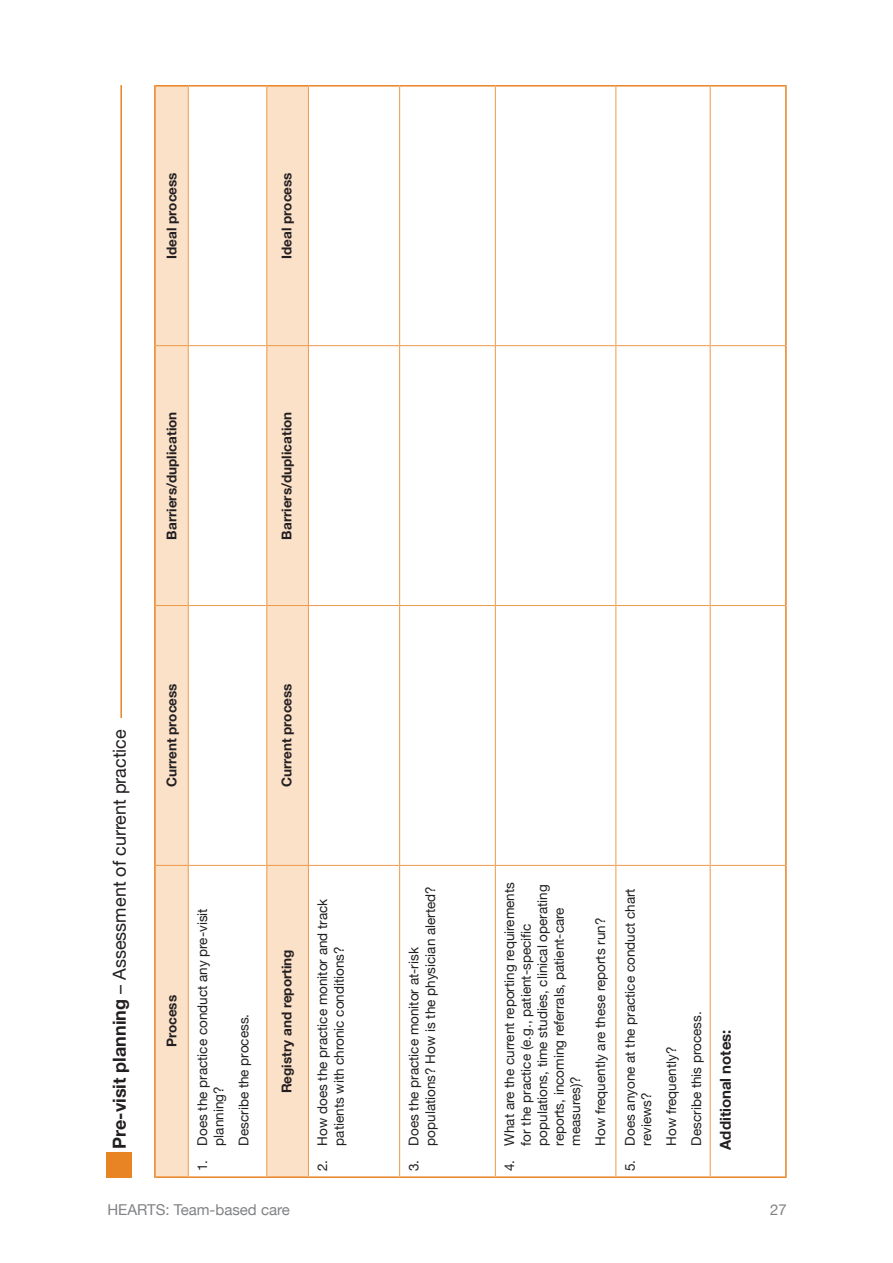
<style>
.page{position:relative;width:893px;height:1263px;background:#fff}
.page>*{position:absolute;margin:0;border:0;box-sizing:border-box;transform-origin:0 0}
.WORKFLOW_BOLD_12{font:18px "Helvetica Neue";color:#231f20}
.t1{font:15px "Helvetica Neue";color:#808285}
.WORKflow_range_left{font:700 15px "Helvetica Neue";color:#231f20}
.indented_tables_tx{font:13.5px/16.5px "Helvetica Neue";color:#231f20}
.Tables_horizontal_he{font:700 13.5px "Helvetica Neue";color:#231f20}
.s1{font-weight:700}
</style>
<div class="page">
<svg style="left:156px;top:87px;width:152px;height:1089px;fill:#fbe1c8"></svg>
<hr style="left:154px;top:865px;width:2px;height:313px;background:#e98323">
<hr style="left:156px;top:1176px;width:32px;height:2px;background:#e98323">
<hr style="left:154px;top:605px;width:2px;height:260px;background:#e98323">
<hr style="left:154px;top:346px;width:2px;height:259px;background:#e98323">
<hr style="left:154px;top:85px;width:2px;height:261px;background:#e98323">
<hr style="left:156px;top:85px;width:32px;height:2px;background:#e98323">
<hr style="left:188px;top:1176px;width:79px;height:2px;background:#e98323">
<hr style="left:188px;top:85px;width:79px;height:2px;background:#e98323">
<hr style="left:267px;top:1176px;width:41px;height:2px;background:#e98323">
<hr style="left:267px;top:85px;width:41px;height:2px;background:#e98323">
<hr style="left:308px;top:1176px;width:92px;height:2px;background:#e98323">
<hr style="left:308px;top:85px;width:92px;height:2px;background:#e98323">
<hr style="left:400px;top:1176px;width:95px;height:2px;background:#e98323">
<hr style="left:400px;top:85px;width:95px;height:2px;background:#e98323">
<hr style="left:495px;top:1176px;width:121px;height:2px;background:#e98323">
<hr style="left:495px;top:85px;width:121px;height:2px;background:#e98323">
<hr style="left:616px;top:1176px;width:94px;height:2px;background:#e98323">
<hr style="left:616px;top:85px;width:94px;height:2px;background:#e98323">
<hr style="left:710px;top:1176px;width:75px;height:2px;background:#e98323">
<hr style="left:710px;top:85px;width:75px;height:2px;background:#e98323">
<hr style="left:785px;top:865px;width:2px;height:313px;background:#e98323">
<hr style="left:785px;top:605px;width:2px;height:260px;background:#e98323">
<hr style="left:785px;top:346px;width:2px;height:259px;background:#e98323">
<hr style="left:785px;top:85px;width:2px;height:261px;background:#e98323">
<hr style="left:156px;top:865px;width:32px;height:1px;background:#ed9949">
<hr style="left:156px;top:605px;width:32px;height:1px;background:#ed9949">
<hr style="left:156px;top:345px;width:32px;height:1px;background:#ed9949">
<hr style="left:188px;top:865px;width:1px;height:311px;background:#ed9949">
<hr style="left:188px;top:605px;width:1px;height:260px;background:#ed9949">
<hr style="left:189px;top:865px;width:77px;height:1px;background:#ed9949">
<hr style="left:188px;top:346px;width:1px;height:259px;background:#ed9949">
<hr style="left:189px;top:605px;width:77px;height:1px;background:#ed9949">
<hr style="left:188px;top:87px;width:1px;height:259px;background:#ed9949">
<hr style="left:189px;top:345px;width:77px;height:1px;background:#ed9949">
<hr style="left:266px;top:865px;width:1px;height:311px;background:#ed9949">
<hr style="left:266px;top:605px;width:1px;height:260px;background:#ed9949">
<hr style="left:267px;top:865px;width:41px;height:1px;background:#ed9949">
<hr style="left:266px;top:346px;width:1px;height:259px;background:#ed9949">
<hr style="left:267px;top:605px;width:41px;height:1px;background:#ed9949">
<hr style="left:266px;top:87px;width:1px;height:259px;background:#ed9949">
<hr style="left:267px;top:345px;width:41px;height:1px;background:#ed9949">
<hr style="left:308px;top:865px;width:1px;height:311px;background:#ed9949">
<hr style="left:308px;top:605px;width:1px;height:260px;background:#ed9949">
<hr style="left:309px;top:865px;width:90px;height:1px;background:#ed9949">
<hr style="left:308px;top:346px;width:1px;height:259px;background:#ed9949">
<hr style="left:309px;top:605px;width:90px;height:1px;background:#ed9949">
<hr style="left:308px;top:87px;width:1px;height:259px;background:#ed9949">
<hr style="left:309px;top:345px;width:90px;height:1px;background:#ed9949">
<hr style="left:399px;top:865px;width:1px;height:311px;background:#ed9949">
<hr style="left:399px;top:605px;width:1px;height:260px;background:#ed9949">
<hr style="left:400px;top:865px;width:95px;height:1px;background:#ed9949">
<hr style="left:399px;top:346px;width:1px;height:259px;background:#ed9949">
<hr style="left:400px;top:605px;width:95px;height:1px;background:#ed9949">
<hr style="left:399px;top:87px;width:1px;height:259px;background:#ed9949">
<hr style="left:400px;top:345px;width:95px;height:1px;background:#ed9949">
<hr style="left:495px;top:865px;width:1px;height:311px;background:#ed9949">
<hr style="left:495px;top:605px;width:1px;height:260px;background:#ed9949">
<hr style="left:496px;top:865px;width:119px;height:1px;background:#ed9949">
<hr style="left:495px;top:346px;width:1px;height:259px;background:#ed9949">
<hr style="left:496px;top:605px;width:119px;height:1px;background:#ed9949">
<hr style="left:495px;top:87px;width:1px;height:259px;background:#ed9949">
<hr style="left:496px;top:345px;width:119px;height:1px;background:#ed9949">
<hr style="left:615px;top:865px;width:1px;height:311px;background:#ed9949">
<hr style="left:615px;top:605px;width:1px;height:260px;background:#ed9949">
<hr style="left:616px;top:865px;width:94px;height:1px;background:#ed9949">
<hr style="left:615px;top:346px;width:1px;height:259px;background:#ed9949">
<hr style="left:616px;top:605px;width:94px;height:1px;background:#ed9949">
<hr style="left:615px;top:87px;width:1px;height:259px;background:#ed9949">
<hr style="left:616px;top:345px;width:94px;height:1px;background:#ed9949">
<hr style="left:710px;top:865px;width:1px;height:311px;background:#ed9949">
<hr style="left:710px;top:605px;width:1px;height:260px;background:#ed9949">
<hr style="left:710px;top:865px;width:75px;height:1px;background:#ed9949">
<hr style="left:710px;top:346px;width:1px;height:259px;background:#ed9949">
<hr style="left:710px;top:605px;width:75px;height:1px;background:#ed9949">
<hr style="left:710px;top:87px;width:1px;height:259px;background:#ed9949">
<hr style="left:710px;top:345px;width:75px;height:1px;background:#ed9949">
<hr style="left:120px;top:85px;width:2px;height:754px;background:#e98323">
<div style="left:96px;top:718px;width:42px;height:435px;background:#fff"></div>
<div style="left:107px;top:1153px;width:25px;height:25px;background:#e98425"></div>
<p class="Tables_horizontal_he" style="left:163px;top:259px;width:88px;rotate:-90deg">Ideal process</p>
<p class="Tables_horizontal_he" style="left:278px;top:259px;width:88px;rotate:-90deg">Ideal process</p>
<p class="Tables_horizontal_he" style="left:163px;top:540px;width:129px;rotate:-90deg">Barriers/duplication</p>
<p class="Tables_horizontal_he" style="left:278px;top:540px;width:129px;rotate:-90deg">Barriers/duplication</p>
<p class="WORKFLOW_BOLD_12" style="left:109px;top:1148px;width:421px;rotate:-90deg"><span class="s1">Pre-visit planning</span> – Assessment of current practice</p>
<p class="Tables_horizontal_he" style="left:163px;top:787px;width:106px;rotate:-90deg">Current process</p>
<p class="Tables_horizontal_he" style="left:278px;top:787px;width:106px;rotate:-90deg">Current process</p>
<p class="Tables_horizontal_he" style="left:163px;top:1047px;width:54px;rotate:-90deg">Process</p>
<p class="indented_tables_tx" style="left:194px;top:1146px;width:239px;text-indent:-26px;rotate:-90deg">1. Does the practice conduct any pre-visit planning?</p>
<p class="indented_tables_tx" style="left:235px;top:1146px;width:133px;rotate:-90deg">Describe the process.</p>
<p class="Tables_horizontal_he" style="left:278px;top:1093px;width:145px;rotate:-90deg">Registry and reporting</p>
<p class="indented_tables_tx" style="left:314px;top:1146px;width:249px;text-indent:-26px;rotate:-90deg">2. How does the practice monitor and track patients with chronic conditions?</p>
<p class="indented_tables_tx" style="left:405px;top:1146px;width:261px;text-indent:-26px;rotate:-90deg">3. Does the practice monitor at-risk populations? How is the physician alerted?</p>
<p class="indented_tables_tx" style="left:501px;top:1146px;width:265px;text-indent:-26px;rotate:-90deg">4. What are the current reporting requirements for the practice (e.g., patient-specific populations, time studies, clinical operating reports, incoming referrals, patient-care measures)?</p>
<p class="indented_tables_tx" style="left:592px;top:1146px;width:229px;rotate:-90deg">How frequently are these reports run?</p>
<p class="indented_tables_tx" style="left:621px;top:1146px;width:259px;rotate:-90deg">Does anyone at the practice conduct chart reviews?</p>
<p class="indented_tables_tx" style="left:621px;top:1171px;width:13px;rotate:-90deg">5.</p>
<p class="indented_tables_tx" style="left:663px;top:1146px;width:100px;rotate:-90deg">How frequently?</p>
<p class="indented_tables_tx" style="left:688px;top:1146px;width:136px;rotate:-90deg">Describe this process.</p>
<p class="WORKflow_range_left" style="left:716px;top:1150px;width:122px;rotate:-90deg">Additional notes:</p>
<p class="t1" style="left:107px;top:1200px;width:184px">HEARTS: Team-based care</p>
<p class="t1" style="left:770px;top:1200px;width:18px">27</p>
</div>
